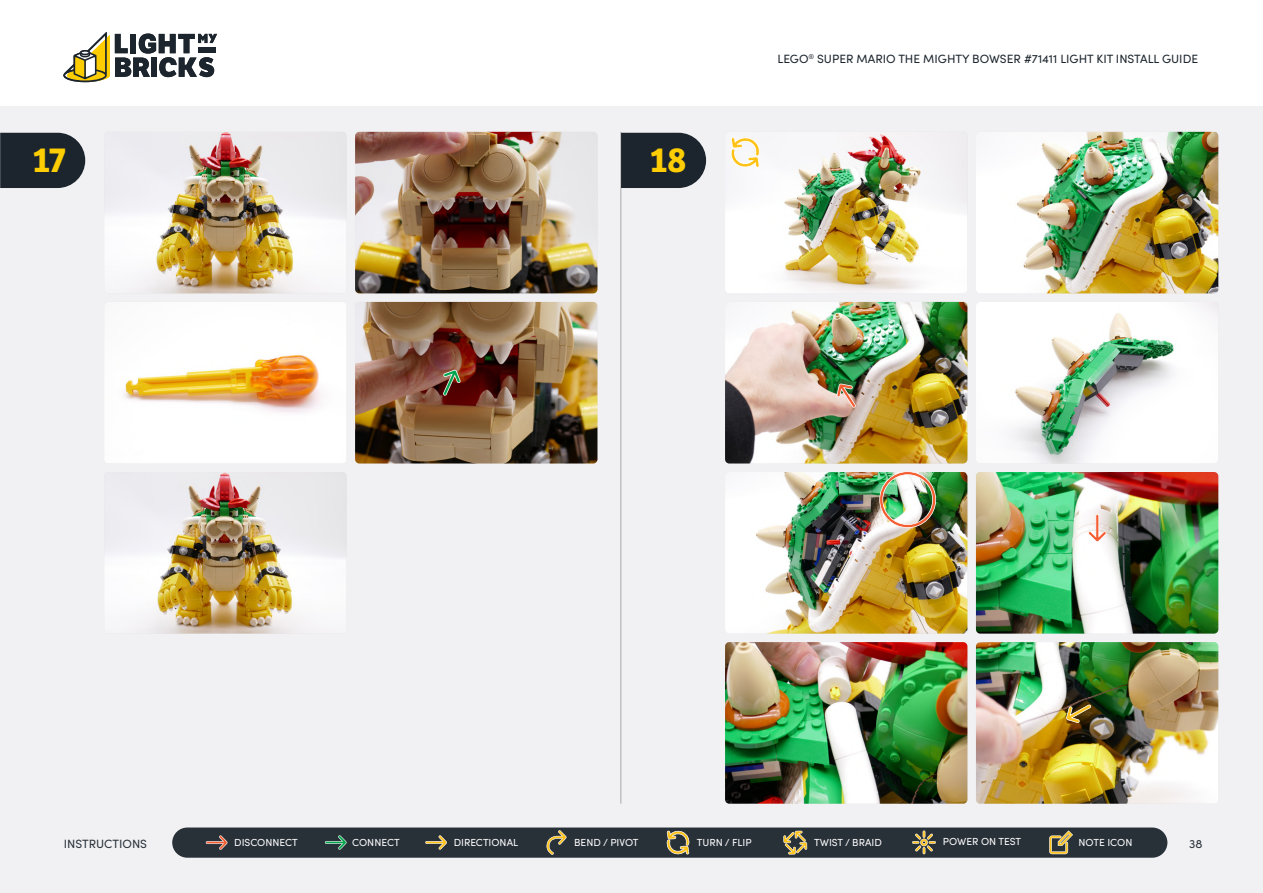
<style>
.page{position:relative;width:1263px;height:893px;background:#fff}
.page>*{position:absolute;margin:0;border:0;box-sizing:border-box;transform-origin:0 0}
.t1{font:700 33px "LFT Etica";color:#ffcd03}
.t2{font:12px "Sofia Pro";color:#1c252d}
.t3{font:12px "Sofia Pro";color:#283038}
.t4{font:10.2px "Sofia Pro";color:#fff}
</style>
<div class="page">
<div style="left:0;top:106px;width:1263px;height:787px;background:#f1f1f3"></div>
<hr style="left:621px;top:132px;width:1px;height:672px;background:#000">
<div style="left:172px;top:827px;width:995px;height:31px;background:#283038;border-radius:15px"></div>
<svg style="left:783px;top:831px;width:24px;height:23px"></svg>
<svg style="left:206px;top:835px;width:22px;height:15px"></svg>
<svg style="left:325px;top:835px;width:22px;height:15px"></svg>
<svg style="left:425px;top:835px;width:22px;height:15px"></svg>
<svg style="left:546px;top:830px;width:21px;height:25px"></svg>
<svg style="left:1049px;top:830px;width:24px;height:24px"></svg>
<svg style="left:912px;top:830px;width:24px;height:24px"></svg>
<svg style="left:666px;top:830px;width:24px;height:25px"></svg>
<svg style="left:63px;top:32px;width:154px;height:50px"></svg>
<img style="left:355px;top:132px;width:242px;height:161px">
<img style="left:105px;top:132px;width:242px;height:161px">
<img style="left:355px;top:302px;width:242px;height:161px">
<img style="left:976px;top:302px;width:242px;height:161px">
<img style="left:725px;top:134px;width:242px;height:159px">
<img style="left:976px;top:472px;width:242px;height:162px">
<img style="left:976px;top:642px;width:242px;height:162px">
<img style="left:105px;top:472px;width:242px;height:162px">
<img style="left:725px;top:472px;width:242px;height:162px">
<img style="left:725px;top:302px;width:242px;height:161px">
<img style="left:725px;top:642px;width:242px;height:162px">
<img style="left:976px;top:132px;width:242px;height:161px">
<svg style="left:443px;top:369px;width:18px;height:27px"></svg>
<img style="left:105px;top:302px;width:241px;height:161px">
<svg style="left:729px;top:136px;width:32px;height:33px"></svg>
<svg style="left:0;top:133px;width:85px;height:55px;background:#2a333a"></svg>
<svg style="left:621px;top:133px;width:85px;height:55px;background:#2a323a"></svg>
<svg style="left:836px;top:383px;width:20px;height:25px"></svg>
<img style="left:879px;top:471px;width:57px;height:57px">
<svg style="left:1088px;top:514px;width:18px;height:28px"></svg>
<svg style="left:1066px;top:704px;width:25px;height:19px"></svg>
<h1 class="t1" style="left:33px;top:141px;width:34px">17</h1>
<h1 class="t1" style="left:650px;top:141px;width:38px">18</h1>
<p class="t2" style="left:777px;top:50px;width:422px">LEGO<sup>®</sup> SUPER MARIO THE MIGHTY BOWSER #71411 LIGHT KIT INSTALL GUIDE</p>
<p class="t3" style="left:64px;top:835px;width:85px">INSTRUCTIONS</p>
<p class="t4" style="left:234px;top:835px;width:65px">DISCONNECT</p>
<p class="t4" style="left:352px;top:835px;width:49px">CONNECT</p>
<p class="t4" style="left:454px;top:835px;width:66px">DIRECTIONAL</p>
<p class="t4" style="left:574px;top:835px;width:66px">BEND / PIVOT</p>
<p class="t4" style="left:697px;top:835px;width:56px">TURN / FLIP</p>
<p class="t4" style="left:814px;top:835px;width:69px">TWIST / BRAID</p>
<p class="t4" style="left:943px;top:834px;width:80px">POWER ON TEST</p>
<p class="t4" style="left:1078px;top:835px;width:55px">NOTE ICON</p>
<p class="t3" style="left:1189px;top:835px;width:15px">38</p>
</div>
